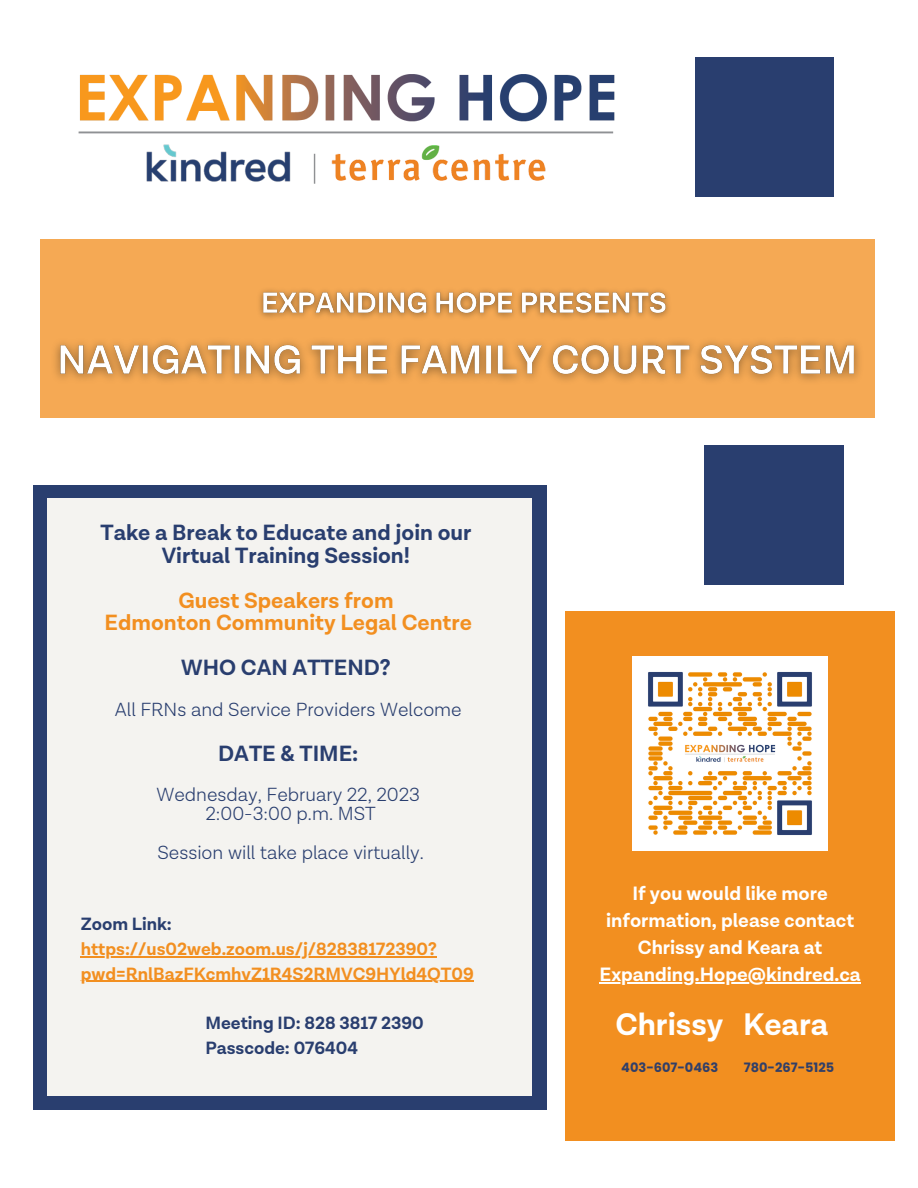
<style>
.page{position:relative;width:918px;height:1188px;background:#fff}
.page>*{position:absolute;margin:0;border:0;box-sizing:border-box;transform-origin:0 0}
.t1{font:700 31.65px "Lota Grotesque";color:#fff}
.t2{font:700 22.35px/22.5px "Lota Grotesque";color:#293e6f;text-align:center}
.t3{font:700 22.35px/22.5px "Lota Grotesque";color:#f28f20;text-align:center}
.t4{font:700 19.65px/27px "Lota Grotesque";color:#fff;text-align:center}
.t5{font:300 19.35px/19.2px "Lota Grotesque";color:#293e6f;text-align:center}
.t6{font:700 18px/24.8px "Lota Grotesque";color:#f28f20}
.t7{font:700 18px/24.8px "Lota Grotesque";color:#293e6f}
.t8{font:700 12.9px "Poppins";color:#313f68}
</style>
<div class="page">
<div style="left:40px;top:239px;width:835px;height:179px;background:#f5a954"></div>
<div style="left:695px;top:57px;width:139px;height:139px;background:#293e6f"></div>
<div style="left:704px;top:445px;width:139px;height:139px;background:#293e6f"></div>
<img style="left:78px;top:74px;width:537px;height:110px">
<div style="left:33px;top:485px;width:514px;height:625px;background:#293e6f"></div>
<div style="left:47px;top:499px;width:484px;height:597px;background:#f4f3f0"></div>
<div style="left:565px;top:611px;width:330px;height:530px;background:#f28f20"></div>
<img style="left:633px;top:656px;width:195px;height:195px">
<img style="left:259px;top:289px;width:410px;height:29px">
<img style="left:55px;top:341px;width:805px;height:40px">
<hr style="left:599px;top:982px;width:262px;height:1px;background:#fff">
<hr style="left:91px;top:956px;width:346px;height:1px;background:#f28f20">
<hr style="left:81px;top:981px;width:393px;height:1px;background:#f28f20">
<p class="t2" style="left:100px;top:522px;width:373px">Take a Break to Educate and join our<br>Virtual Training Session!</p>
<p class="t3" style="left:105px;top:590px;width:369px">Guest Speakers from<br>Edmonton Community Legal Centre</p>
<p class="t2" style="left:181px;top:657px;width:211px">WHO CAN ATTEND?</p>
<p class="t5" style="left:115px;top:700px;width:348px">All FRNs and Service Providers Welcome</p>
<p class="t2" style="left:218px;top:743px;width:142px">DATE &amp; TIME:</p>
<p class="t5" style="left:156px;top:786px;width:265px">Wednesday, February 22, 2023<br>2:00-3:00 p.m. MST</p>
<p class="t5" style="left:157px;top:843px;width:268px">Session will take place virtually.</p>
<p class="t7" style="left:81px;top:913px;width:93px">Zoom Link:</p>
<p class="t6" style="left:81px;top:937px;width:395px">https://us02web.zoom.us/j/82838172390? pwd=RnlBazFKcmhvZ1R4S2RMVC9HYld4QT09</p>
<p class="t7" style="left:205px;top:1012px;width:220px">Meeting ID: 828 3817 2390<br>Passcode: 076404</p>
<p class="t4" style="left:599px;top:881px;width:263px">If you would like more information, please contact<br>Chrissy and Keara at<br>Expanding.Hope@kindred.ca</p>
<h1 class="t1" style="left:616px;top:1005px;width:214px">Chrissy Keara</h1>
<p class="t8" style="left:621px;top:1058px;width:98px">403-607-0463</p>
<p class="t8" style="left:744px;top:1058px;width:92px">780-267-5125</p>
</div>
